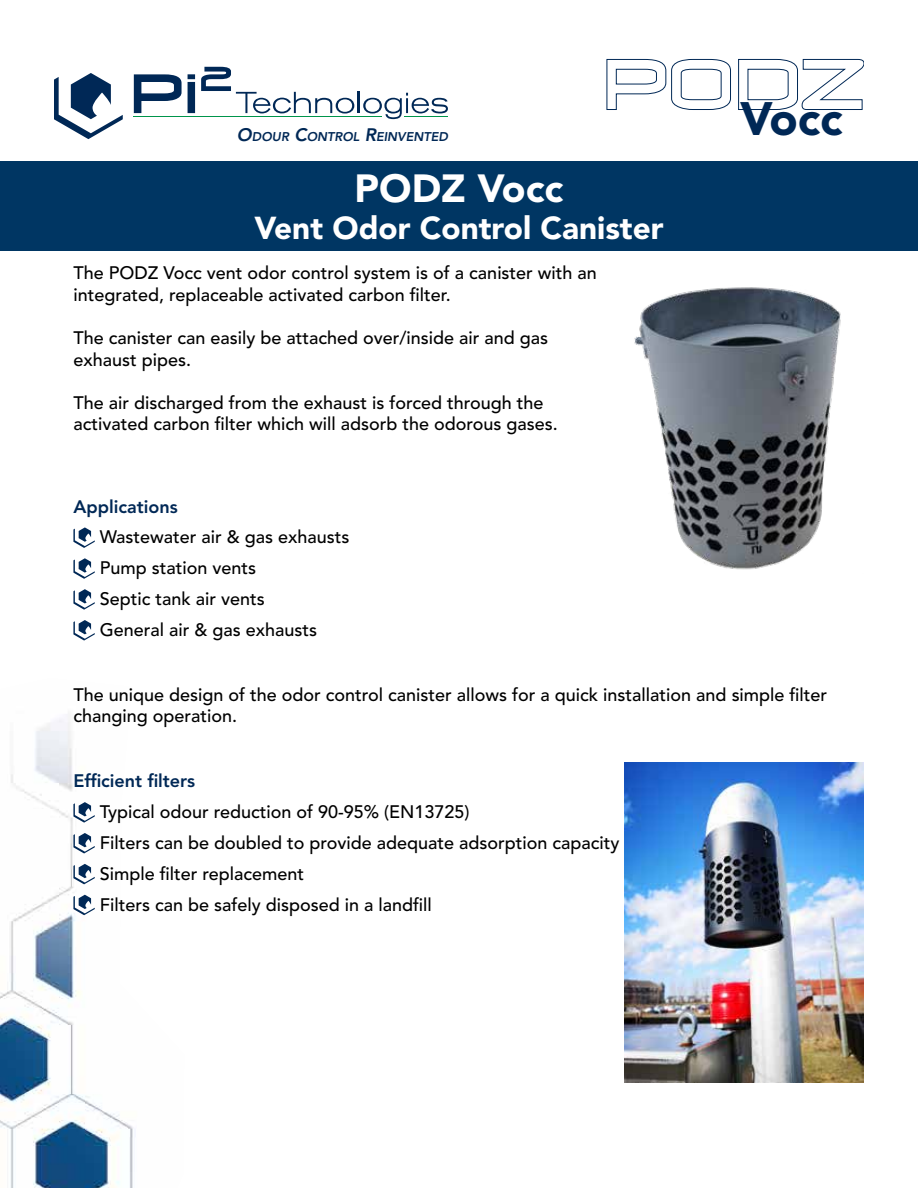
<style>
.page{position:relative;width:918px;height:1188px;background:#fff}
.page>*{position:absolute;margin:0;border:0;box-sizing:border-box;transform-origin:0 0}
.t1{font:900 46.5px "Avenir LT Std";color:#002856}
.t2{font:900 39px "Avenir LT Std";color:#fff}
.t3{font:900 31.5px "Avenir LT Std";color:#fff}
.t4{font:500 18px/30.9px "Avenir LT Std";color:#000}
.t5{font:800 18px "Avenir LT Std";color:#002856}
.t6{font:italic 800 12.6px "Avenir LT Std";color:#002856}
.s1{font-size:18px}
</style>
<div class="page">
<hr style="left:358px;top:92px;width:2px;height:21px;background:#002856">
<svg style="left:363px;top:93px;width:85px;height:26px"></svg>
<svg style="left:134px;top:74px;width:48px;height:39px"></svg>
<svg style="left:201px;top:67px;width:153px;height:47px"></svg>
<svg style="left:188px;top:74px;width:7px;height:39px"></svg>
<svg style="left:54px;top:73px;width:69px;height:66px"></svg>
<hr style="left:404px;top:116px;width:44px;height:1px;background:#00954b">
<hr style="left:134px;top:116px;width:248px;height:1px;background:#00954b">
<img style="left:0;top:719px;width:133px;height:469px">
<img style="left:634px;top:287px;width:207px;height:283px">
<img style="left:624px;top:762px;width:240px;height:320px">
<svg style="left:606px;top:59px;width:125px;height:51px"></svg>
<svg style="left:738px;top:59px;width:126px;height:51px"></svg>
<div style="left:0;top:161px;width:918px;height:90px;background:#003663"></div>
<svg style="left:73px;top:527px;width:22px;height:21px"></svg>
<svg style="left:73px;top:558px;width:22px;height:21px"></svg>
<svg style="left:73px;top:589px;width:22px;height:21px"></svg>
<svg style="left:73px;top:620px;width:22px;height:21px"></svg>
<svg style="left:73px;top:802px;width:22px;height:21px"></svg>
<svg style="left:73px;top:833px;width:22px;height:20px"></svg>
<svg style="left:73px;top:864px;width:22px;height:20px"></svg>
<svg style="left:73px;top:895px;width:22px;height:20px"></svg>
<p class="t6" style="left:237px;top:129px;width:213px"><span class="s1">O</span>DOUR <span class="s1">C</span>ONTROL <span class="s1">R</span>EINVENTED</p>
<h2 class="t2" style="left:355px;top:165px;width:210px">PODZ Vocc</h2>
<h3 class="t3" style="left:254px;top:209px;width:411px">Vent Odor Control Canister</h3>
<p class="t4" style="left:73px;top:263px;width:525px;line-height:21.6px">The PODZ Vocc vent odor control system is of a canister with an integrated, replaceable activated carbon filter.</p>
<p class="t4" style="left:73px;top:328px;width:476px;line-height:21.6px">The canister can easily be attached over/inside air and gas exhaust pipes.</p>
<p class="t4" style="left:73px;top:392px;width:486px;line-height:21.6px">The air discharged from the exhaust is forced through the activated carbon filter which will adsorb the odorous gases.</p>
<p class="t5" style="left:73px;top:496px;width:106px">Applications</p>
<p class="t4" style="left:100px;top:522px;width:251px">Wastewater air &amp; gas exhausts<br>Pump station vents<br>Septic tank air vents<br>General air &amp; gas exhausts</p>
<h1 class="t1" style="left:740px;top:90px;width:104px">Vocc</h1>
<p class="t4" style="left:73px;top:684px;width:755px;line-height:21.6px">The unique design of the odor control canister allows for a quick installation and simple filter changing operation.</p>
<p class="t5" style="left:73px;top:770px;width:123px">Efficient filters</p>
<p class="t4" style="left:100px;top:797px;width:521px">Typical odour reduction of 90-95% (EN13725)<br>Filters can be doubled to provide adequate adsorption capacity Simple filter replacement<br>Filters can be safely disposed in a landfill</p>
</div>
